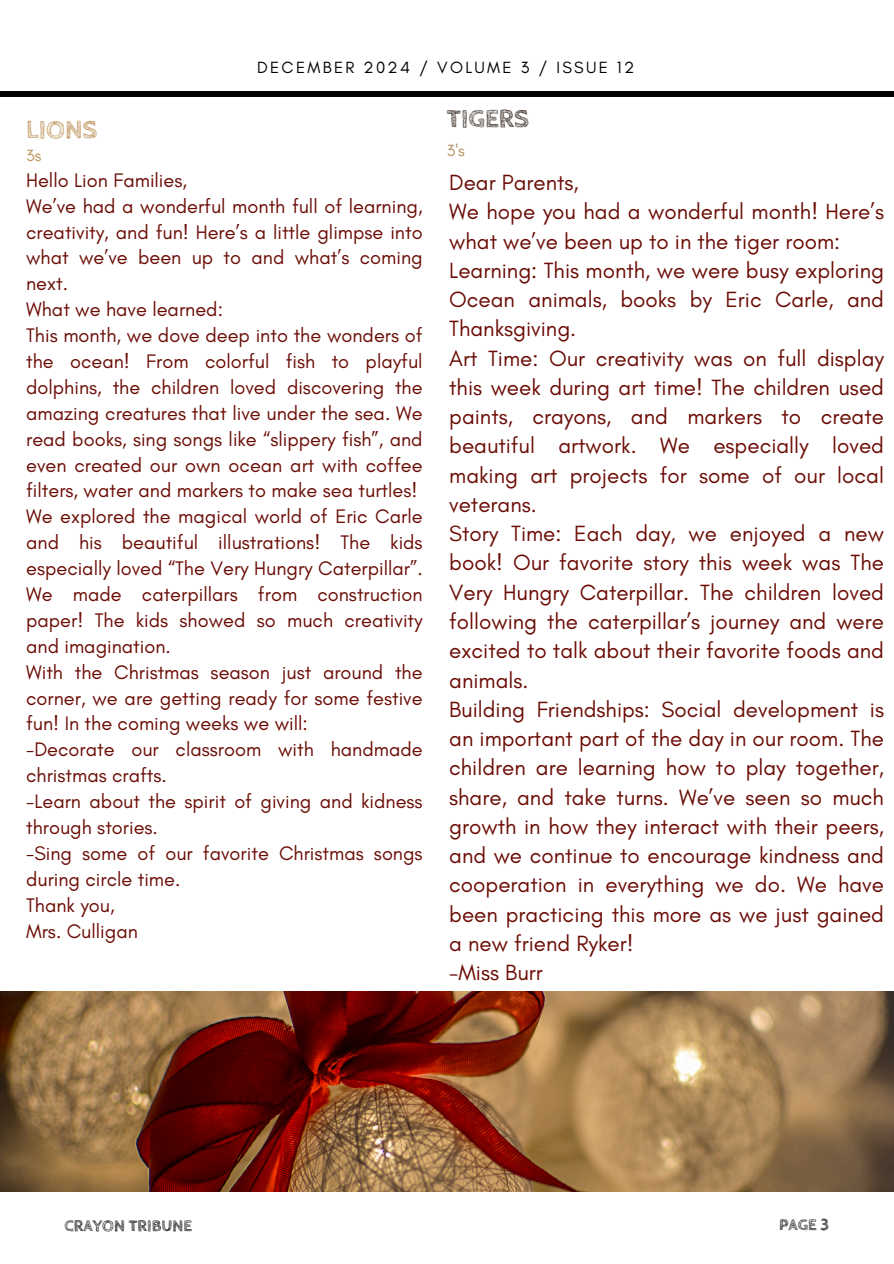
<style>
.page{position:relative;width:894px;height:1264px;background:#fff}
.page>*{position:absolute;margin:0;border:0;box-sizing:border-box;transform-origin:0 0}
.t1{font:700 26.4px "Cabin Sketch";color:#403129}
.t2{font:700 26.4px "Cabin Sketch";color:#bd935b}
.t3{font:22.5px/29.2px "Glacial Indifference";color:#6b0d06}
.t4{font:19.95px/25.8px "Glacial Indifference";color:#6b0d06}
.t5{font:16.5px "Glacial Indifference";letter-spacing:.14em;color:#000}
.t6{font:700 16.5px "Cabin Sketch";color:#000}
.t7{font:16.5px "Glacial Indifference";color:#b69162}
.t8{font:16.5px "Glacial Indifference";color:#bd935b}
</style>
<div class="page">
<div style="left:0;top:92px;width:893px;height:5px;background:#000"></div>
<img style="left:0;top:991px;width:893px;height:200px">
<h5 class="t5" style="left:257px;top:57px;width:378px">DECEMBER 2024 / VOLUME 3 / ISSUE 12</h5>
<h4 class="t2" style="left:26px;top:115px;width:73px">LIONS</h4>
<h4 class="t8" style="left:26px;top:146px;width:17px">3s</h4>
<h1 class="t4" style="left:26px;top:167px;width:398px">Hello Lion Families,<br>We’ve had a wonderful month full of learning, creativity, and fun! Here’s a little glimpse into what we’ve been up to and what’s coming next.<br>What we have learned:<br>This month, we dove deep into the wonders of the ocean! From colorful fish to playful dolphins, the children loved discovering the amazing creatures that live under the sea. We read books, sing songs like “slippery fish”, and even created our own ocean art with coffee filters, water and markers to make sea turtles!<br>We explored the magical world of Eric Carle and his beautiful illustrations! The kids especially loved “The Very Hungry Caterpillar”.<br>We made caterpillars from construction paper! The kids showed so much creativity and imagination.<br>With the Christmas season just around the corner, we are getting ready for some festive fun! In the coming weeks we will:<br>-Decorate our classroom with handmade christmas crafts.<br>-Learn about the spirit of giving and kidness through stories.<br>-Sing some of our favorite Christmas songs during circle time.<br>Thank you,<br>Mrs. Culligan</h1>
<p class="t1" style="left:446px;top:104px;width:84px">TIGERS</p>
<h3 class="t7" style="left:446px;top:140px;width:20px">3's</h3>
<h2 class="t3" style="left:449px;top:167px;width:436px">Dear Parents,<br>We hope you had a wonderful month! Here’s what we’ve been up to in the tiger room:<br>Learning: This month, we were busy exploring Ocean animals, books by Eric Carle, and Thanksgiving.<br>Art Time: Our creativity was on full display this week during art time! The children used paints, crayons, and markers to create beautiful artwork. We especially loved making art projects for some of our local veterans.<br>Story Time: Each day, we enjoyed a new book! Our favorite story this week was The Very Hungry Caterpillar. The children loved following the caterpillar’s journey and were excited to talk about their favorite foods and animals.<br>Building Friendships: Social development is an important part of the day in our room. The children are learning how to play together, share, and take turns. We’ve seen so much growth in how they interact with their peers, and we continue to encourage kindness and cooperation in everything we do. We have been practicing this more as we just gained a new friend Ryker!<br>-Miss Burr</h2>
<h1 class="t6" style="left:64px;top:1216px;width:129px">CRAYON TRIBUNE</h1>
<p class="t6" style="left:778px;top:1215px;width:52px">PAGE 3</p>
</div>
